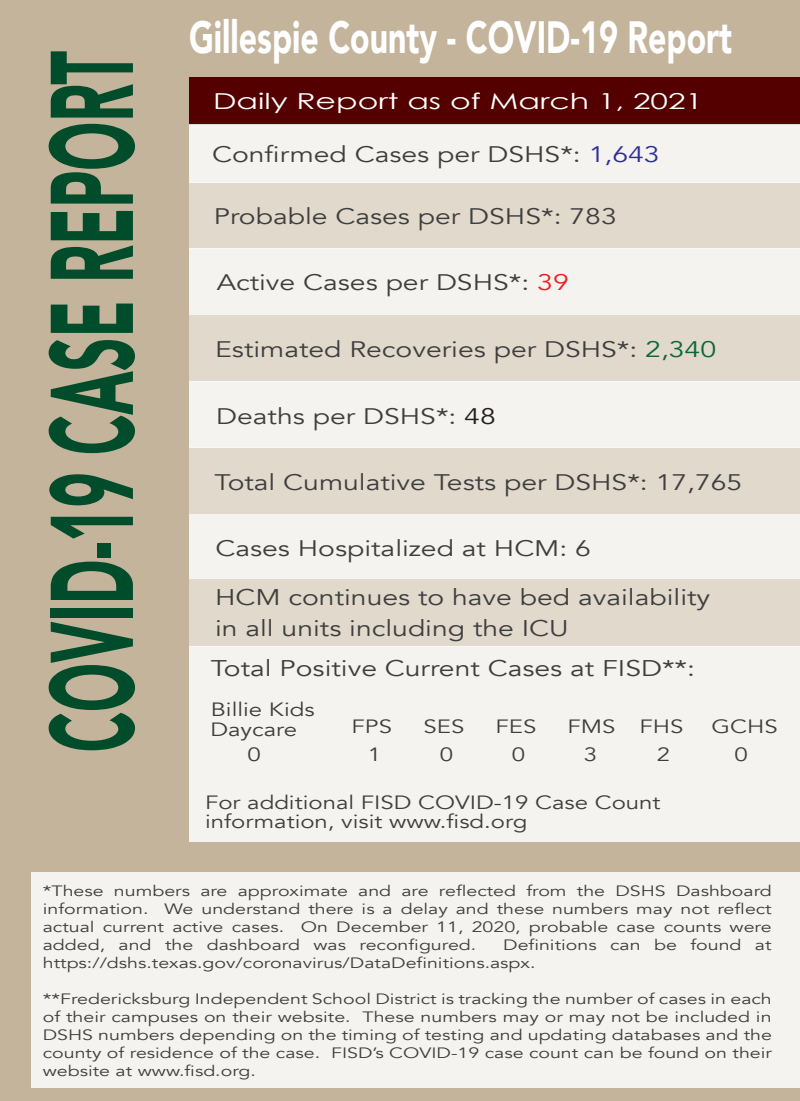
<style>
.page{position:relative;width:800px;height:1101px;background:#c3b49b}
.page>*{position:absolute;margin:0;border:0;box-sizing:border-box;transform-origin:0 0}
.t1{font:900 116.1px "Avenir";color:#014c2a;scale:.51 1}
.t2{font:900 45.1px "Avenir";color:#fff;scale:.71 1}
.t3{font:22.7px/31.2px "Avenir";color:#3e3e3f;scale:1.25 1}
.t4{font:22.5px "Avenir";color:#3e3e3f;scale:1.26 1}
.t5{font:21.9px "Century Gothic";color:#fff;scale:1.44 1}
.t6{font:19.2px/19.2px "Avenir";color:#3e3e3f;scale:1.25 1}
.t7{font:15px/18px "Avenir";color:#3e3e3f;text-align:justify;scale:1.31 1}
.s1{color:#2e3092}
.s2{color:#ee1d23}
.s3{color:#0c6638}
.s4{color:#231f20}
</style>
<div class="page">
<div style="left:189px;top:77px;width:611px;height:47px;background:#500"></div>
<div style="left:189px;top:182px;width:611px;height:67px;background:#e0d9cc"></div>
<div style="left:189px;top:248px;width:611px;height:67px;background:#f5f3ef"></div>
<div style="left:189px;top:315px;width:611px;height:66px;background:#e0d9cc"></div>
<div style="left:189px;top:381px;width:611px;height:66px;background:#f5f3ef"></div>
<div style="left:189px;top:447px;width:611px;height:67px;background:#e0d9cc"></div>
<div style="left:189px;top:514px;width:611px;height:65px;background:#f5f3ef"></div>
<div style="left:189px;top:579px;width:611px;height:68px;background:#e0d9cc"></div>
<div style="left:31px;top:872px;width:769px;height:215px;background:#f5f3ef"></div>
<div style="left:189px;top:646px;width:611px;height:196px;background:#f5f3ef"></div>
<div style="left:189px;top:125px;width:611px;height:58px;background:#f5f3ef"></div>
<h1 class="t1" style="left:-7px;top:752px;width:1376px;rotate:-90deg">COVID-19 CASE REPORT</h1>
<h2 class="t2" style="left:189px;top:-1px;width:767px">Gillespie County - COVID-19 Report</h2>
<h3 class="t5" style="left:213px;top:86px;width:342px">Daily Report as of March 1, 2021</h3>
<h3 class="t4" style="left:212px;top:141px;width:357px">Confirmed Cases per DSHS*: <span class="s1">1,643</span></h3>
<h3 class="t4" style="left:214px;top:203px;width:321px">Probable Cases per DSHS*: 783</h3>
<h3 class="t4" style="left:217px;top:269px;width:281px">Active Cases per DSHS*: <span class="s2">39</span></h3>
<h3 class="t4" style="left:215px;top:335px;width:399px">Estimated Recoveries per DSHS*: <span class="s3">2,340</span></h3>
<h3 class="t4" style="left:216px;top:402px;width:223px">Deaths per DSHS*: <span class="s4">48</span></h3>
<h3 class="t4" style="left:215px;top:469px;width:420px">Total Cumulative Tests per DSHS*: 17,765</h3>
<h3 class="t4" style="left:215px;top:534px;width:300px">Cases Hospitalized at HCM: 6</h3>
<h3 class="t3" style="left:215px;top:581px;width:398px">HCM continues to have bed availability in all units including the ICU</h3>
<h3 class="t3" style="left:211px;top:653px;width:389px">Total Positive Current Cases at FISD**:</h3>
<p class="t6" style="left:210px;top:700px;width:85px;line-height:20px">Billie Kids<br>Daycare</p>
<p class="t6" style="left:248px;top:745px;width:12px">0</p>
<p class="t6" style="left:368px;top:745px;width:12px">1</p>
<p class="t6" style="left:440px;top:745px;width:12px">0</p>
<p class="t6" style="left:512px;top:745px;width:12px">0</p>
<p class="t6" style="left:584px;top:745px;width:12px">3</p>
<p class="t6" style="left:657px;top:745px;width:12px">2</p>
<p class="t6" style="left:735px;top:745px;width:12px">0</p>
<p class="t6" style="left:352px;top:717px;width:34px">FPS</p>
<p class="t6" style="left:424px;top:717px;width:34px">SES</p>
<p class="t6" style="left:496px;top:717px;width:34px">FES</p>
<p class="t6" style="left:568px;top:717px;width:40px">FMS</p>
<p class="t6" style="left:640px;top:717px;width:37px">FHS</p>
<p class="t6" style="left:712px;top:717px;width:54px">GCHS</p>
<p class="t6" style="left:205px;top:793px;width:366px">For additional FISD COVID-19 Case Count information, visit www.fisd.org</p>
<p class="t7" style="left:43px;top:882px;width:558px">*These numbers are approximate and are reflected from the DSHS Dashboard information. We understand there is a delay and these numbers may not reflect actual current active cases. On December 11, 2020, probable case counts were added, and the dashboard was reconfigured.</p>
<p class="t7" style="left:43px;top:936px;width:558px;text-indent:460px">Definitions can be found at https://dshs.texas.gov/coronavirus/DataDefinitions.aspx.</p>
<p class="t7" style="left:43px;top:990px;width:558px">**Fredericksburg Independent School District is tracking the number of cases in each of their campuses on their website. These numbers may or may not be included in DSHS numbers depending on the timing of testing and updating databases and the county of residence of the case. FISD’s COVID-19 case count can be found on their website at www.fisd.org.</p>
</div>
